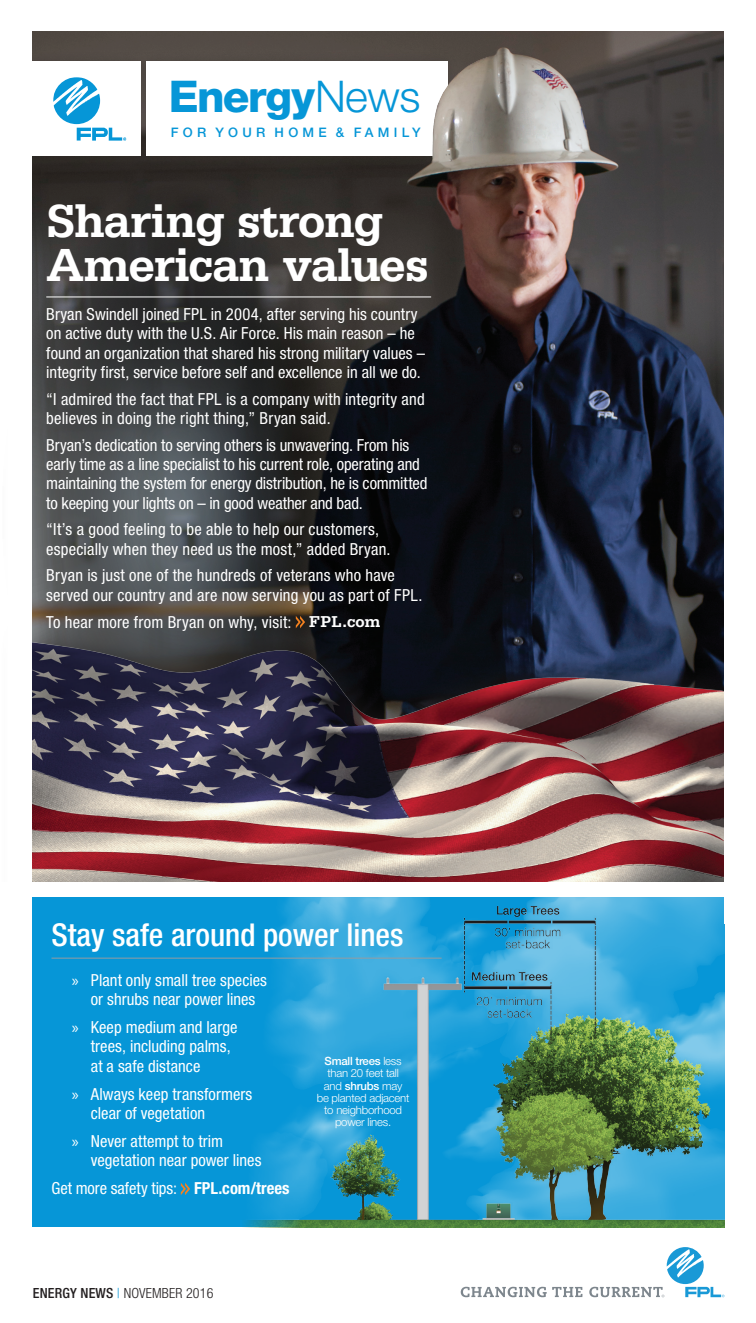
<style>
.page{position:relative;width:756px;height:1323px;background:#fff}
.page>*{position:absolute;margin:0;border:0;box-sizing:border-box;transform-origin:0 0}
.t1{font:700 49px/43.8px "Serifa Std";letter-spacing:-.03em;color:#fff}
.t2{font:800 43.75px "Helvetica Neue LT Std";letter-spacing:-.04em;color:#0696d7}
.t3{font:500 condensed 31.5px "Helvetica Neue LT Std";color:#fff}
.t4{font:condensed 16.62px/19.2px "Helvetica Neue LT Std";letter-spacing:.005em;color:#fff}
.t5{font:300 condensed 14px "Helvetica Neue LT Std";letter-spacing:.01em;color:#231f20}
.t6{font:500 13.12px "Helvetica Neue LT Std";letter-spacing:.325em;color:#0696d7}
.t7{font:300 11.38px/12.2px "Helvetica Neue LT Std";letter-spacing:-.02em;color:#fff;text-align:center}
.s1{font-weight:300}
.s2{font-family:"Serifa Std";font-weight:700;font-stretch:normal}
.s3{font-family:"Myriad Pro";font-stretch:normal}
.s4{font-weight:700}
.s5{font-weight:500}
.s6{color:#0696d7}
</style>
<div class="page">
<svg style="left:461px;top:1287px;width:122px;height:10px"></svg>
<svg style="left:589px;top:1247px;width:135px;height:50px"></svg>
<div style="left:31px;top:898px;width:693px;height:329px;background:#0696d7"></div>
<img style="left:203px;top:898px;width:521px;height:329px">
<hr style="left:51px;top:958px;width:391px;height:1px;background:#959ca1">
<svg style="left:181px;top:1183px;width:9px;height:12px"></svg>
<svg style="left:32px;top:32px;width:364px;height:529px;background:#353535"></svg>
<img style="left:32px;top:561px;width:692px;height:321px">
<div style="left:19px;top:50px;width:440px;height:117px;background:#231f20;opacity:.3"></div>
<div style="left:30px;top:62px;width:111px;height:94px;background:#fff"></div>
<div style="left:146px;top:62px;width:301px;height:94px;background:#fff"></div>
<svg style="left:53px;top:77px;width:73px;height:64px"></svg>
<div style="left:2px;top:0;width:29px;height:1317px;background:#fff"></div>
<img style="left:396px;top:32px;width:328px;height:711px">
<hr style="left:46px;top:297px;width:385px;height:1px;background:#fff">
<svg style="left:296px;top:616px;width:9px;height:12px"></svg>
<h2 class="t2" style="left:169px;top:71px;width:253px">Energy<span class="s1">News</span></h2>
<p class="t6" style="left:171px;top:125px;width:251px">FOR YOUR HOME &amp; FAMILY</p>
<h1 class="t1" style="left:46px;top:199px;width:384px">Sharing strong<br>American values</h1>
<p class="t4" style="left:46px;top:305px;width:380px">Bryan Swindell joined FPL in 2004, after serving his country on active duty with the U.S. Air Force. His main reason – he found an organization that shared his strong military values – integrity first, service before self and excellence in all we do.</p>
<p class="t4" style="left:46px;top:389px;width:380px">“I admired the fact that FPL is a company with integrity and believes in doing the right thing,” Bryan said.</p>
<p class="t4" style="left:46px;top:435px;width:383px">Bryan’s dedication to serving others is unwavering. From his early time as a line specialist to his current role, operating and maintaining the system for energy distribution, he is committed to keeping your lights on – in good weather and bad.</p>
<p class="t4" style="left:46px;top:520px;width:346px">“It’s a good feeling to be able to help our customers, especially when they need us the most,” added Bryan.</p>
<p class="t4" style="left:46px;top:566px;width:378px">Bryan is just one of the hundreds of veterans who have served our country and are now serving you as part of FPL.</p>
<p class="t4" style="left:46px;top:612px;width:336px">To hear more from Bryan on why, visit: <span class="s2">FPL.com</span></p>
<h3 class="t3" style="left:51px;top:916px;width:354px">Stay safe around power lines</h3>
<p class="t4" style="left:72px;top:970px;width:197px;text-align:center"><span class="s3">»</span> Plant only small tree species or shrubs near power lines</p>
<p class="t4" style="left:91px;top:1017px;width:148px;text-indent:-19px"><span class="s3">»</span> Keep medium and large trees, including palms, at a safe distance</p>
<p class="t4" style="left:91px;top:1084px;width:163px;text-indent:-19px"><span class="s3">»</span> Always keep transformers clear of vegetation</p>
<p class="t4" style="left:91px;top:1131px;width:172px;text-indent:-19px"><span class="s3">»</span> Never attempt to trim vegetation near power lines</p>
<p class="t4" style="left:51px;top:1179px;width:240px">Get more safety tips: <span class="s4">FPL.com/trees</span></p>
<p class="t7" style="left:317px;top:1055px;width:94px"><span class="s5">Small trees</span> less than 20 feet tall<br>and <span class="s5">shrubs</span> may be planted adjacent to neighborhood power lines.</p>
<p class="t5" style="left:33px;top:1285px;width:182px"><span class="s5">ENERGY NEWS</span> <span class="s6">|</span> NOVEMBER 2016</p>
</div>
